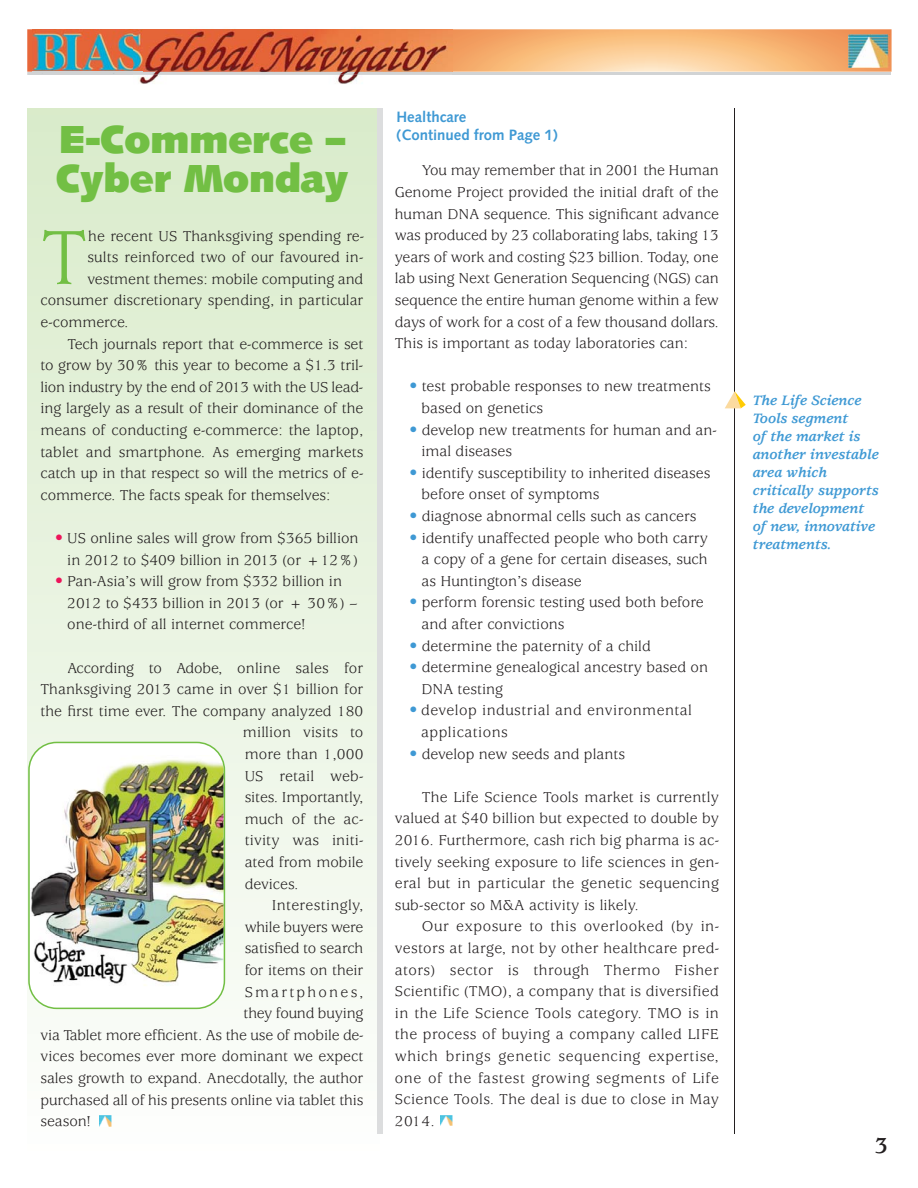
<style>
.page{position:relative;width:918px;height:1188px;background:#fff}
.page>*{position:absolute;margin:0;border:0;box-sizing:border-box;transform-origin:0 0}
.t1{font:84.6px "Usherwood";color:#72bf44}
.t2{font:900 39px/39px "Syntax";color:#72bf44}
.t3{font:700 24px "Usherwood";color:#231f20}
.t4{font:15.75px/21.6px "Usherwood";color:#231f20}
.t5{font:15.75px/21.6px "Usherwood";letter-spacing:.03em;color:#231f20}
.t6{font:15.75px "Usherwood";letter-spacing:.02em;color:#231f20}
.t7{font:15.75px "Usherwood";letter-spacing:.14em;color:#231f20}
.t8{font:italic 700 15px/18px "Usherwood";color:#3f99d4}
.t9{font:700 15px/18px "Syntax";color:#3f99d4}
.s1{color:#ed145a}
.s2{color:#3f99d4}
</style>
<div class="page">
<img style="left:27px;top:29px;width:864px;height:55px">
<img style="left:849px;top:34px;width:40px;height:34px">
<div style="left:27px;top:108px;width:353px;height:1042px;background:linear-gradient(to bottom,#d9ebca,#fcfdfb)"></div>
<hr style="left:734px;top:108px;width:1px;height:1026px;background:#231f20">
<svg style="left:99px;top:1116px;width:12px;height:10px"></svg>
<svg style="left:440px;top:1115px;width:12px;height:11px"></svg>
<div style="left:378px;top:108px;width:5px;height:1026px;background:#dcddde"></div>
<img style="left:28px;top:742px;width:197px;height:267px">
<svg style="left:725px;top:391px;width:21px;height:17px"></svg>
<h2 class="t2" style="left:56px;top:124px;width:294px">E-Commerce –<br>Cyber Monday</h2>
<h1 class="t1" style="left:40px;top:226px;width:49px">T</h1>
<p class="t4" style="left:88px;top:226px;width:278px">he recent US Thanksgiving spending re-</p>
<p class="t4" style="left:87px;top:248px;width:278px">sults reinforced two of our favoured in-</p>
<p class="t4" style="left:87px;top:270px;width:278px">vestment themes: mobile computing and</p>
<p class="t4" style="left:41px;top:291px;width:324px">consumer discretionary spending, in particular</p>
<p class="t4" style="left:41px;top:313px;width:89px">e-commerce.</p>
<p class="t4" style="left:68px;top:334px;width:297px">Tech journals report that e-commerce is set</p>
<p class="t4" style="left:41px;top:356px;width:324px">to grow by 30% this year to become a $1.3 tril-</p>
<p class="t4" style="left:41px;top:378px;width:324px">lion industry by the end of 2013 with the US lead-</p>
<p class="t4" style="left:41px;top:399px;width:324px">ing largely as a result of their dominance of the</p>
<p class="t4" style="left:41px;top:421px;width:324px">means of conducting e-commerce: the laptop,</p>
<p class="t4" style="left:41px;top:442px;width:324px">tablet and smartphone. As emerging markets</p>
<p class="t4" style="left:41px;top:464px;width:324px">catch up in that respect so will the metrics of e-</p>
<p class="t4" style="left:41px;top:486px;width:291px">commerce. The facts speak for themselves:</p>
<p class="t4" style="left:55px;top:529px;width:305px;text-align:right"><span class="s1">•</span> US online sales will grow from $365 billion in 2012 to $409 billion in 2013 (or +12%)</p>
<p class="t4" style="left:67px;top:572px;width:292px;text-indent:-12px"><span class="s1">•</span> Pan-Asia’s will grow from $332 billion in<br>2012 to $433 billion in 2013 (or + 30%) – one-third of all internet commerce!</p>
<p class="t4" style="left:68px;top:658px;width:297px">According to Adobe, online sales for</p>
<p class="t4" style="left:41px;top:680px;width:324px">Thanksgiving 2013 came in over $1 billion for</p>
<p class="t4" style="left:41px;top:702px;width:324px">the first time ever. The company analyzed 180</p>
<p class="t4" style="left:243px;top:723px;width:122px">million visits to</p>
<p class="t4" style="left:245px;top:745px;width:120px">more than 1,000</p>
<p class="t4" style="left:245px;top:766px;width:120px">US retail web-</p>
<p class="t4" style="left:245px;top:788px;width:120px">sites. Importantly,</p>
<p class="t4" style="left:245px;top:810px;width:120px">much of the ac-</p>
<p class="t4" style="left:245px;top:831px;width:120px">tivity was initi-</p>
<p class="t4" style="left:245px;top:853px;width:120px">ated from mobile</p>
<p class="t4" style="left:245px;top:874px;width:55px">devices.</p>
<p class="t6" style="left:272px;top:899px;width:93px">Interestingly,</p>
<p class="t4" style="left:245px;top:918px;width:120px">while buyers were</p>
<p class="t4" style="left:245px;top:939px;width:120px">satisfied to search</p>
<p class="t4" style="left:245px;top:961px;width:120px">for items on their</p>
<p class="t7" style="left:245px;top:986px;width:120px">Smartphones,</p>
<p class="t4" style="left:244px;top:1004px;width:121px">they found buying</p>
<p class="t4" style="left:41px;top:1026px;width:325px">via Tablet more efficient. As the use of mobile de-</p>
<p class="t4" style="left:41px;top:1047px;width:324px">vices becomes ever more dominant we expect</p>
<p class="t4" style="left:41px;top:1069px;width:324px">sales growth to expand. Anecdotally, the author</p>
<p class="t4" style="left:41px;top:1090px;width:324px">purchased all of his presents online via tablet this</p>
<p class="t4" style="left:41px;top:1112px;width:52px">season!</p>
<p class="t9" style="left:397px;top:109px;width:163px">Healthcare<br>(Continued from Page 1)</p>
<p class="t4" style="left:395px;top:161px;width:326px;text-align:justify;text-indent:27px">You may remember that in 2001 the Human Genome Project provided the initial draft of the human DNA sequence. This significant advance was produced by 23 collaborating labs, taking 13 years of work and costing $23 billion. Today, one lab using Next Generation Sequencing (NGS) can sequence the entire human genome within a few days of work for a cost of a few thousand dollars.<br>This is important as today laboratories can:</p>
<p class="t4" style="left:421px;top:377px;width:291px;text-indent:-12px"><span class="s2">•</span> test probable responses to new treatments based on genetics</p>
<p class="t4" style="left:421px;top:420px;width:297px;text-indent:-12px"><span class="s2">•</span> develop new treatments for human and an&shy;imal diseases</p>
<p class="t4" style="left:421px;top:464px;width:290px;text-indent:-12px"><span class="s2">•</span> identify susceptibility to inherited diseases before onset of symptoms</p>
<p class="t4" style="left:409px;top:507px;width:288px"><span class="s2">•</span> diagnose abnormal cells such as cancers</p>
<p class="t4" style="left:421px;top:528px;width:288px;text-align:justify;text-indent:-12px"><span class="s2">•</span> identify unaffected people who both carry a copy of a gene for certain diseases, such as Huntington’s disease</p>
<p class="t4" style="left:421px;top:593px;width:284px;text-indent:-12px"><span class="s2">•</span> perform forensic testing used both before and after convictions</p>
<p class="t4" style="left:409px;top:636px;width:243px"><span class="s2">•</span> determine the paternity of a child</p>
<p class="t4" style="left:421px;top:658px;width:288px;text-indent:-12px"><span class="s2">•</span> determine genealogical ancestry based on<br>DNA testing</p>
<p class="t5" style="left:421px;top:701px;width:272px;text-indent:-12px"><span class="s2">•</span> develop industrial and environmental applications</p>
<p class="t4" style="left:409px;top:744px;width:217px"><span class="s2">•</span> develop new seeds and plants</p>
<p class="t4" style="left:395px;top:788px;width:326px;text-align:justify;text-indent:27px">The Life Science Tools market is currently valued at $40 billion but expected to double by 2016. Furthermore, cash rich big pharma is ac&shy;tively seeking exposure to life sciences in gen&shy;eral but in particular the genetic sequencing sub-sector so M&amp;A activity is likely.</p>
<p class="t4" style="left:395px;top:917px;width:326px;text-align:justify;text-indent:27px">Our exposure to this overlooked (by in&shy;vestors at large, not by other healthcare pred&shy;ators) sector is through Thermo Fisher Scientific (TMO), a company that is diversified in the Life Science Tools category. TMO is in the process of buying a company called LIFE which brings genetic sequencing expertise, one of the fastest growing segments of Life Science Tools. The deal is due to close in May 2014.</p>
<p class="t8" style="left:753px;top:392px;width:128px">The Life Science<br>Tools segment<br>of the market is another investable area which critically supports the development of new, innovative treatments.</p>
<h3 class="t3" style="left:875px;top:1136px;width:15px">3</h3>
</div>
